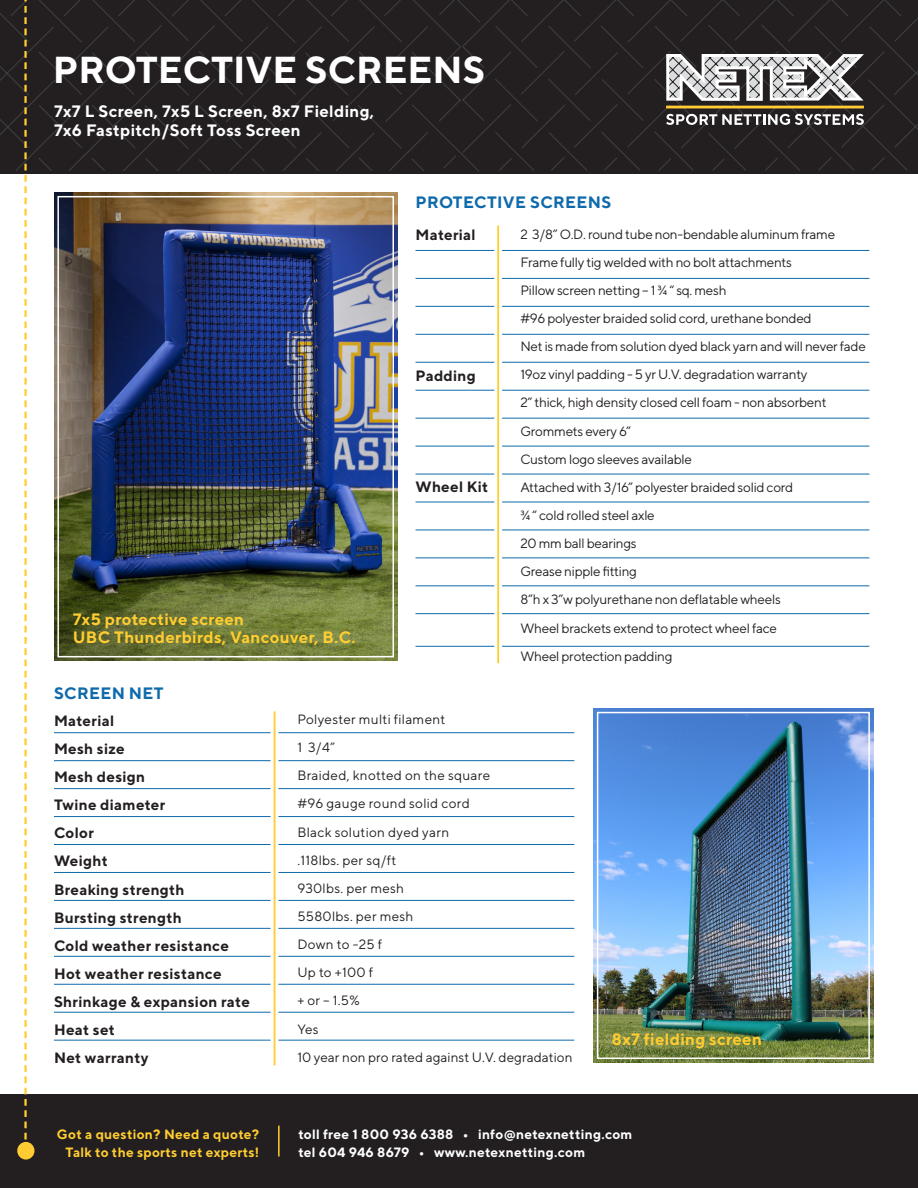
<style>
.page{position:relative;width:918px;height:1188px;background:#fff}
.page>*{position:absolute;margin:0;border:0;box-sizing:border-box;transform-origin:0 0}
.t1{font:700 37.5px "TT Norms";color:#fff}
.t2{font:700 16.5px "TT Norms";letter-spacing:.02em;color:#ffcd31}
.t3{font:700 16.5px/19.5px "TT Norms";letter-spacing:.02em;color:#fff}
.t4{font:700 16.5px "TT Norms";letter-spacing:.02em;color:#0e6aab}
.t5{font:700 15px "TT Norms";letter-spacing:.02em;color:#231f20}
.t6{font:13.5px "TT Norms";letter-spacing:-.02em;color:#231f20}
.t7{font:13.5px "TT Norms";letter-spacing:.02em;color:#231f20}
.t8{font:700 13.5px/18px "TT Norms";letter-spacing:.02em;color:#fff}
.t9{font:700 13.5px "TT Norms";letter-spacing:.02em;color:#ffcd31}
.t10{font:13.5px "TT Norms";color:#231f20}
</style>
<div class="page">
<div style="left:0;top:1094px;width:918px;height:94px;background:#231f20"></div>
<hr style="left:278px;top:1126px;width:2px;height:31px;background:#ffcd31">
<img style="left:0;top:0;width:918px;height:1151px">
<div style="left:17px;top:1142px;width:17px;height:18px;background:#ffcd31;border-radius:50%"></div>
<p class="t1" style="left:53px;top:46px;width:434px">PROTECTIVE SCREENS</p>
<p class="t3" style="left:54px;top:101px;width:322px">7x7 L Screen, 7x5 L Screen, 8x7 Fielding,<br>7x6 Fastpitch/Soft Toss Screen</p>
<p class="t2" style="left:73px;top:609px;width:173px">7x5 protective screen</p>
<p class="t2" style="left:73px;top:627px;width:284px">UBC Thunderbirds, Vancouver, B.C.</p>
<p class="t4" style="left:54px;top:682px;width:111px">SCREEN NET</p>
<p class="t4" style="left:416px;top:192px;width:197px">PROTECTIVE SCREENS</p>
<p class="t5" style="left:416px;top:225px;width:62px">Material</p>
<p class="t5" style="left:416px;top:366px;width:62px">Padding</p>
<p class="t5" style="left:416px;top:478px;width:74px">Wheel Kit</p>
<p class="t6" style="left:520px;top:226px;width:316px">2 3/8” O.D. round tube non-bendable aluminum frame</p>
<p class="t6" style="left:520px;top:254px;width:273px">Frame fully tig welded with no bolt attachments</p>
<p class="t6" style="left:520px;top:282px;width:208px">Pillow screen netting – 1 ¾ “ sq. mesh</p>
<p class="t6" style="left:520px;top:310px;width:293px">#96 polyester braided solid cord, urethane bonded</p>
<p class="t6" style="left:520px;top:338px;width:347px">Net is made from solution dyed black yarn and will never fade</p>
<p class="t6" style="left:520px;top:366px;width:289px">19oz vinyl padding - 5 yr U.V. degradation warranty</p>
<p class="t6" style="left:520px;top:394px;width:308px">2” thick, high density closed cell foam - non absorbent</p>
<p class="t6" style="left:520px;top:423px;width:112px">Grommets every 6”</p>
<p class="t6" style="left:520px;top:451px;width:173px">Custom logo sleeves available</p>
<p class="t6" style="left:520px;top:479px;width:274px">Attached with 3/16” polyester braided solid cord</p>
<p class="t6" style="left:520px;top:507px;width:136px">¾ “ cold rolled steel axle</p>
<p class="t6" style="left:520px;top:535px;width:118px">20 mm ball bearings</p>
<p class="t6" style="left:520px;top:563px;width:118px">Grease nipple fitting</p>
<p class="t6" style="left:520px;top:591px;width:262px">8”h x 3”w polyurethane non deflatable wheels</p>
<p class="t6" style="left:520px;top:620px;width:258px">Wheel brackets extend to protect wheel face</p>
<p class="t6" style="left:520px;top:648px;width:154px">Wheel protection padding</p>
<p class="t5" style="left:54px;top:711px;width:62px">Material</p>
<p class="t5" style="left:54px;top:739px;width:72px">Mesh size</p>
<p class="t5" style="left:54px;top:767px;width:93px">Mesh design</p>
<p class="t5" style="left:54px;top:795px;width:113px">Twine diameter</p>
<p class="t5" style="left:54px;top:824px;width:41px">Color</p>
<p class="t5" style="left:54px;top:852px;width:55px">Weight</p>
<p class="t5" style="left:54px;top:880px;width:132px">Breaking strength</p>
<p class="t5" style="left:54px;top:908px;width:129px">Bursting strength</p>
<p class="t5" style="left:54px;top:936px;width:176px">Cold weather resistance</p>
<p class="t5" style="left:54px;top:964px;width:169px">Hot weather resistance</p>
<p class="t5" style="left:54px;top:992px;width:197px">Shrinkage &amp; expansion rate</p>
<p class="t5" style="left:54px;top:1021px;width:62px">Heat set</p>
<p class="t5" style="left:54px;top:1049px;width:96px">Net warranty</p>
<p class="t9" style="left:57px;top:1125px;width:204px">Got a question? Need a quote?</p>
<p class="t9" style="left:66px;top:1143px;width:195px">Talk to the sports net experts!</p>
<p class="t7" style="left:297px;top:711px;width:150px">Polyester multi filament</p>
<p class="t6" style="left:297px;top:739px;width:39px">1 3/4”</p>
<p class="t7" style="left:297px;top:767px;width:194px">Braided, knotted on the square</p>
<p class="t7" style="left:297px;top:795px;width:174px">#96 gauge round solid cord</p>
<p class="t7" style="left:297px;top:824px;width:153px">Black solution dyed yarn</p>
<p class="t7" style="left:297px;top:852px;width:101px">.118lbs. per sq/ft</p>
<p class="t7" style="left:297px;top:880px;width:108px">930lbs. per mesh</p>
<p class="t7" style="left:297px;top:908px;width:118px">5580lbs. per mesh</p>
<p class="t6" style="left:297px;top:936px;width:86px">Down to -25 f</p>
<p class="t6" style="left:297px;top:964px;width:77px">Up to +100 f</p>
<p class="t6" style="left:297px;top:992px;width:64px">+ or – 1.5%</p>
<p class="t6" style="left:297px;top:1021px;width:23px">Yes</p>
<p class="t10" style="left:297px;top:1049px;width:277px">10 year non pro rated against U.V. degradation</p>
<p class="t2" style="left:612px;top:1029px;width:151px">8x7 fielding screen</p>
<p class="t8" style="left:298px;top:1124px;width:336px">toll free 1 800 936 6388 • info@netexnetting.com tel 604 946 8679 • www.netexnetting.com</p>
</div>
